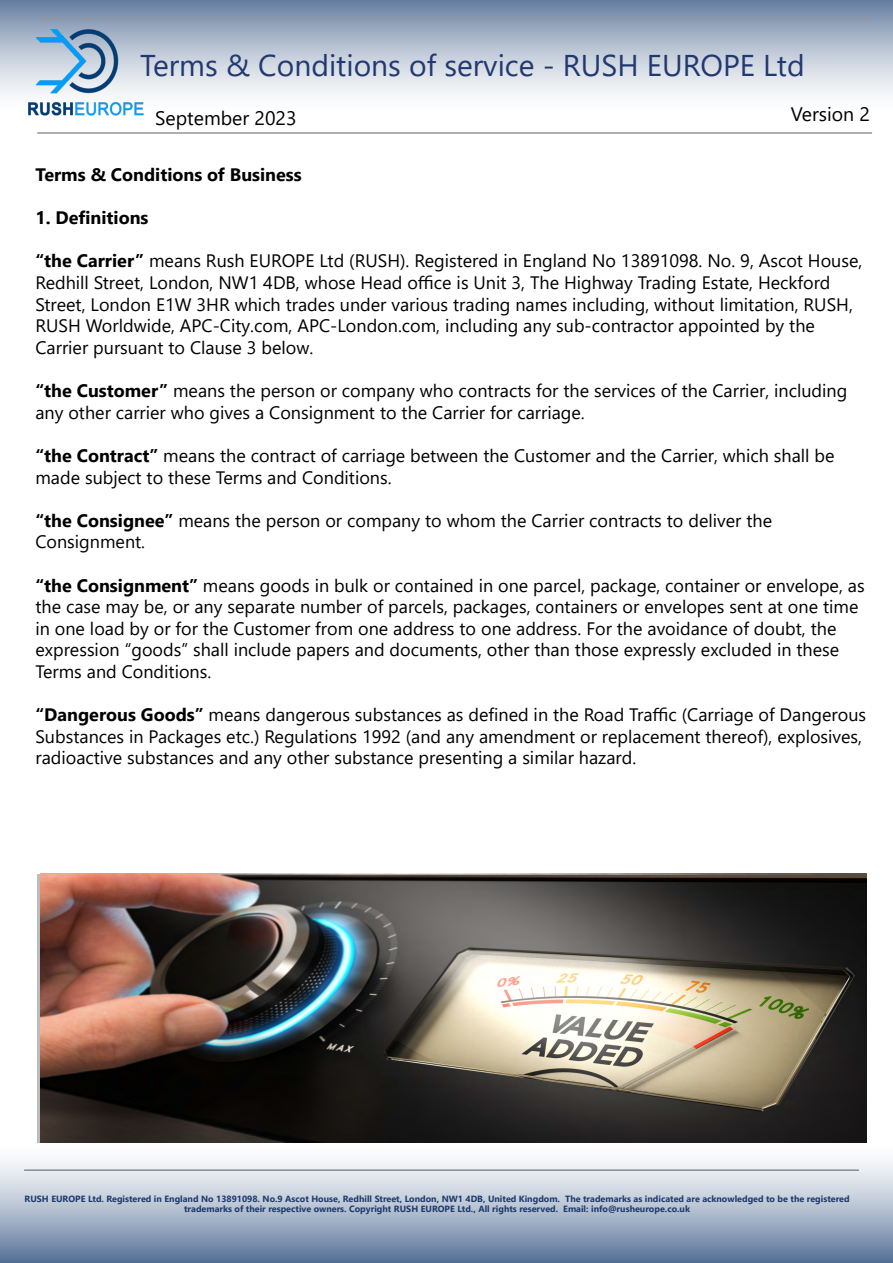
<style>
.page{position:relative;width:893px;height:1263px;background:#fff}
.page>*{position:absolute;margin:0;border:0;box-sizing:border-box;transform-origin:0 0}
.t1{font:30px "Segoe UI";color:#223870}
.t2{font:19.5px "Segoe UI";color:#000}
.t3{font:18px/21.6px "Segoe UI";color:#000}
.t4{font:700 18px "Segoe UI";color:#000}
.t5{font:700 9px/10.5px "Segoe UI";color:#1f386c;text-align:center}
.s1{font-weight:700}
</style>
<div class="page">
<div style="left:0;top:0;width:893px;height:122px;background:#000;opacity:.62"></div>
<img style="left:40px;top:874px;width:826px;height:258px">
<hr style="left:37px;top:18px;width:835px;height:1px;background:#939598">
<img style="left:24px;top:26px;width:122px;height:92px">
<div style="left:0;top:1132px;width:893px;height:131px;background:#000;opacity:.62"></div>
<hr style="left:37px;top:132px;width:835px;height:2px;background:#939598">
<h1 class="t1" style="left:140px;top:37px;width:666px">Terms &amp; Conditions of service - RUSH EUROPE Ltd</h1>
<p class="t2" style="left:791px;top:96px;width:81px">Version 2</p>
<p class="t2" style="left:155px;top:100px;width:143px">September 2023</p>
<p class="t4" style="left:35px;top:158px;width:268px">Terms &amp; Conditions of Business</p>
<p class="t4" style="left:35px;top:201px;width:115px">1. Definitions</p>
<p class="t3" style="left:35px;top:249px;width:828px"><span class="s1">“the Carrier”</span> means Rush EUROPE Ltd (RUSH). Registered in England No 13891098. No. 9, Ascot House, Redhill Street, London, NW1 4DB, whose Head office is Unit 3, The Highway Trading Estate, Heckford Street, London E1W 3HR which trades under various trading names including, without limitation, RUSH, RUSH Worldwide, APC-City.com, APC-London.com, including any sub-contractor appointed by the Carrier pursuant to Clause 3 below.</p>
<p class="t3" style="left:35px;top:378px;width:813px"><span class="s1">“the Customer”</span> means the person or company who contracts for the services of the Carrier, including any other carrier who gives a Consignment to the Carrier for carriage.</p>
<p class="t3" style="left:35px;top:443px;width:801px"><span class="s1">“the Contract”</span> means the contract of carriage between the Customer and the Carrier, which shall be made subject to these Terms and Conditions.</p>
<p class="t3" style="left:35px;top:508px;width:738px"><span class="s1">“the Consignee”</span> means the person or company to whom the Carrier contracts to deliver the<br>Consignment.</p>
<p class="t3" style="left:35px;top:573px;width:831px"><span class="s1">“the Consignment”</span> means goods in bulk or contained in one parcel, package, container or envelope, as the case may be, or any separate number of parcels, packages, containers or envelopes sent at one time in one load by or for the Customer from one address to one address. For the avoidance of doubt, the expression “goods” shall include papers and documents, other than those expressly excluded in these Terms and Conditions.</p>
<p class="t3" style="left:35px;top:702px;width:832px"><span class="s1">“Dangerous Goods”</span> means dangerous substances as defined in the Road Traffic (Carriage of Dangerous<br>Substances in Packages etc.) Regulations 1992 (and any amendment or replacement thereof), explosives, radioactive substances and any other substance presenting a similar hazard.</p>
<p class="t5" style="left:25px;top:1193px;width:827px">RUSH EUROPE Ltd. Registered in England No 13891098. No.9 Ascot House, Redhill Street, London, NW1 4DB, United Kingdom. The trademarks as indicated are acknowledged to be the registered trademarks of their respective owners. Copyright RUSH EUROPE Ltd., All rights reserved. Email: info@rusheurope.co.uk</p>
</div>
